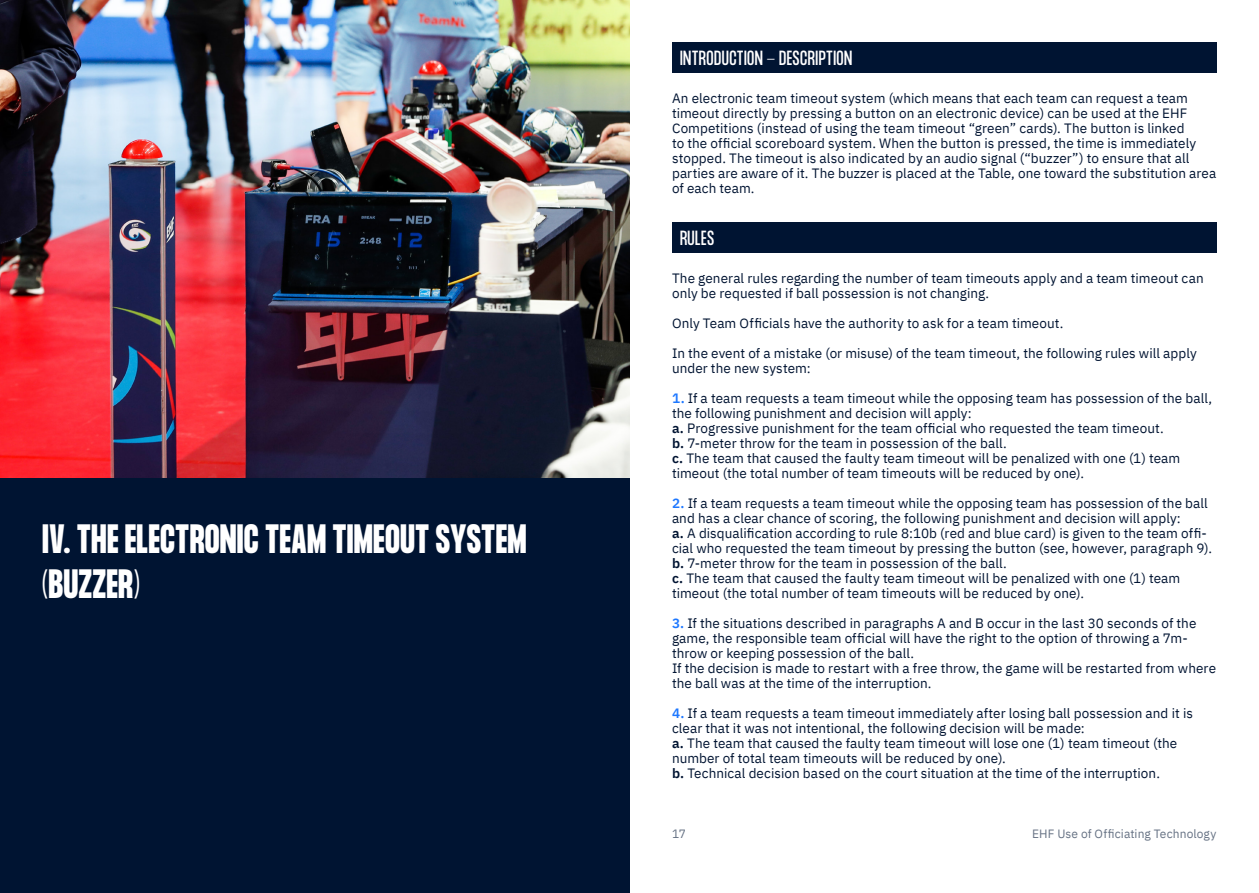
<style>
.page{position:relative;width:1259px;height:893px;background:#fff}
.page>*{position:absolute;margin:0;border:0;box-sizing:border-box;transform-origin:0 0}
.Absatzformat_1{font:700 36px/45px "Formula Condensed";letter-spacing:.025em;color:#fff}
.Absatzformat_1-2{font:18px "Formula Condensed";letter-spacing:.025em;color:#fff}
.Absatzformat_1-3{font:13.5px/15px "IBM Plex Sans";letter-spacing:.005em;color:#001432}
.t1{font:12px "IBM Plex Sans";letter-spacing:.005em;color:#667284}
.s1{font-weight:600;color:#1e78ff}
.s2{font-weight:600}
</style>
<div class="page">
<div style="left:0;top:473px;width:629px;height:420px;background:#001432"></div>
<img style="left:0;top:0;width:629px;height:478px">
<div style="left:672px;top:43px;width:544px;height:30px;background:#001432"></div>
<div style="left:672px;top:223px;width:544px;height:30px;background:#001432"></div>
<p class="Absatzformat_1" style="left:43px;top:518px;width:485px">IV. THE ELECTRONIC TEAM TIMEOUT SYSTEM (BUZZER)</p>
<p class="Absatzformat_1-2" style="left:680px;top:47px;width:174px">INTRODUCTION - DESCRIPTION</p>
<p class="Absatzformat_1-3" style="left:672px;top:89px;width:546px">An electronic team timeout system (which means that each team can request a team timeout directly by pressing a button on an electronic device) can be used at the EHF Competitions (instead of using the team timeout “green” cards). The button is linked<br>to the official scoreboard system. When the button is pressed, the time is immediately stopped. The timeout is also indicated by an audio signal (“buzzer”) to ensure that all parties are aware of it. The buzzer is placed at the Table, one toward the substitution area of each team.</p>
<p class="Absatzformat_1-2" style="left:680px;top:227px;width:36px">RULES</p>
<p class="Absatzformat_1-3" style="left:672px;top:269px;width:533px">The general rules regarding the number of team timeouts apply and a team timeout can only be requested if ball possession is not changing.</p>
<p class="Absatzformat_1-3" style="left:672px;top:314px;width:393px">Only Team Officials have the authority to ask for a team timeout.</p>
<p class="Absatzformat_1-3" style="left:672px;top:344px;width:526px">In the event of a mistake (or misuse) of the team timeout, the following rules will apply under the new system:</p>
<p class="Absatzformat_1-3" style="left:672px;top:389px;width:541px"><span class="s1">1.</span> If a team requests a team timeout while the opposing team has possession of the ball, the following punishment and decision will apply:</p>
<p class="Absatzformat_1-3" style="left:672px;top:419px;width:493px"><span class="s2">a.</span> Progressive punishment for the team official who requested the team timeout.</p>
<p class="Absatzformat_1-3" style="left:672px;top:434px;width:336px"><span class="s2">b.</span> 7-meter throw for the team in possession of the ball.</p>
<p class="Absatzformat_1-3" style="left:672px;top:449px;width:510px"><span class="s2">c.</span> The team that caused the faulty team timeout will be penalized with one (1) team timeout (the total number of team timeouts will be reduced by one).</p>
<p class="Absatzformat_1-3" style="left:672px;top:494px;width:537px"><span class="s1">2.</span> If a team requests a team timeout while the opposing team has possession of the ball and has a clear chance of scoring, the following punishment and decision will apply:</p>
<p class="Absatzformat_1-3" style="left:672px;top:524px;width:542px"><span class="s2">a.</span> A disqualification according to rule 8:10b (red and blue card) is given to the team offi&shy;cial who requested the team timeout by pressing the button (see, however, paragraph 9).</p>
<p class="Absatzformat_1-3" style="left:672px;top:554px;width:336px"><span class="s2">b.</span> 7-meter throw for the team in possession of the ball.</p>
<p class="Absatzformat_1-3" style="left:672px;top:569px;width:510px"><span class="s2">c.</span> The team that caused the faulty team timeout will be penalized with one (1) team timeout (the total number of team timeouts will be reduced by one).</p>
<p class="Absatzformat_1-3" style="left:672px;top:614px;width:526px"><span class="s1">3.</span> If the situations described in paragraphs A and B occur in the last 30 seconds of the game, the responsible team official will have the right to the option of throwing a 7m&shy;throw or keeping possession of the ball.</p>
<p class="Absatzformat_1-3" style="left:672px;top:659px;width:545px">If the decision is made to restart with a free throw, the game will be restarted from where the ball was at the time of the interruption.</p>
<p class="Absatzformat_1-3" style="left:672px;top:704px;width:522px"><span class="s1">4.</span> If a team requests a team timeout immediately after losing ball possession and it is clear that it was not intentional, the following decision will be made:</p>
<p class="Absatzformat_1-3" style="left:672px;top:734px;width:507px"><span class="s2">a.</span> The team that caused the faulty team timeout will lose one (1) team timeout (the</p>
<p class="Absatzformat_1-3" style="left:672px;top:749px;width:335px">number of total team timeouts will be reduced by one).</p>
<p class="Absatzformat_1-3" style="left:672px;top:764px;width:489px"><span class="s2">b.</span> Technical decision based on the court situation at the time of the interruption.</p>
<p class="t1" style="left:672px;top:824px;width:16px">17</p>
<p class="t1" style="left:1032px;top:824px;width:186px">EHF Use of Officiating Technology</p>
</div>
